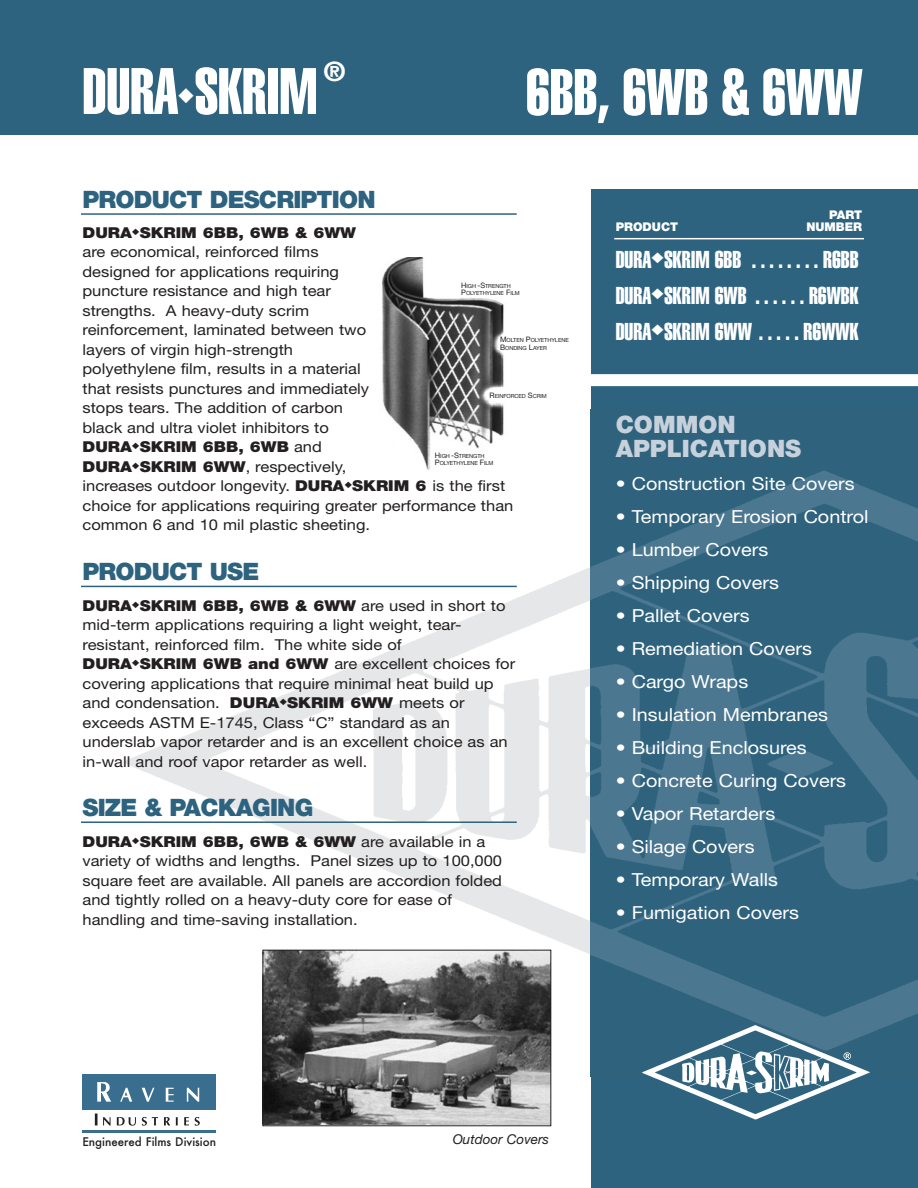
<style>
.page{position:relative;width:918px;height:1188px;background:#fff}
.page>*{position:absolute;margin:0;border:0;box-sizing:border-box;transform-origin:0 0}
.t1{font:64.5px "Helvetica LT Extra Compressed";color:#fff}
.t2{font:27px "Helvetica LT Extra Compressed";color:#fff}
.t3{font:24px/36px "Helvetica LT Extra Compressed";color:#fff;text-align:justify}
.t4{font:900 24px "Helvetica Neue";letter-spacing:-.035em;color:#2d637f}
.t5{font:900 24px/24px "Helvetica Neue";color:#c7d1db}
.t6{font:18px "Helvetica Neue";color:#fff;scale:1.1 1}
.t7{font:15px/19.5px "Helvetica Neue";color:#231f20;scale:1.1 1}
.t8{font:italic 13.5px "Helvetica Neue";color:#231f20}
.t9{font:900 12px "Helvetica Neue";color:#fff}
.t10{font:500 11.55px "Futura";color:#231f20}
.t11{font:5.7px/7.5px "Helvetica Neue";letter-spacing:-.015em;color:#231f20}
.s1{font-weight:900}
.s2{font-size:7.5px}
</style>
<div class="page">
<div style="left:0;top:0;width:918px;height:135px;background:#2d637f"></div>
<img style="left:81px;top:409px;width:510px;height:667px">
<div style="left:591px;top:189px;width:327px;height:999px;background:#2d637f"></div>
<img style="left:591px;top:470px;width:327px;height:560px">
<div style="left:82px;top:1075px;width:133px;height:35px;background:#3a6e8f"></div>
<svg style="left:142px;top:1088px;width:12px;height:14px"></svg>
<svg style="left:187px;top:1088px;width:12px;height:14px"></svg>
<svg style="left:166px;top:1088px;width:8px;height:14px"></svg>
<svg style="left:120px;top:1088px;width:12px;height:14px"></svg>
<svg style="left:95px;top:1113px;width:2px;height:13px"></svg>
<svg style="left:103px;top:1117px;width:8px;height:8px"></svg>
<svg style="left:117px;top:1117px;width:19px;height:9px"></svg>
<svg style="left:142px;top:1117px;width:16px;height:9px"></svg>
<svg style="left:164px;top:1117px;width:6px;height:8px"></svg>
<svg style="left:176px;top:1117px;width:2px;height:8px"></svg>
<svg style="left:184px;top:1117px;width:5px;height:8px"></svg>
<svg style="left:195px;top:1117px;width:5px;height:9px"></svg>
<hr style="left:82px;top:1131px;width:133px;height:2px;background:#3a6e8f">
<svg style="left:97px;top:1082px;width:14px;height:20px"></svg>
<img style="left:634px;top:1016px;width:244px;height:104px">
<div style="left:584px;top:374px;width:334px;height:12px;background:#fff"></div>
<div style="left:374px;top:257px;width:199px;height:215px;background:#fff"></div>
<img style="left:382px;top:257px;width:122px;height:213px">
<hr style="left:81px;top:213px;width:436px;height:2px;background:#2d637f">
<hr style="left:81px;top:586px;width:436px;height:1px;background:#2d637f">
<hr style="left:81px;top:821px;width:436px;height:2px;background:#2d637f">
<img style="left:265px;top:952px;width:284px;height:172px">
<div style="left:263px;top:950px;width:288px;height:176px;border:1px solid #231f20"></div>
<hr style="left:614px;top:238px;width:250px;height:1px;background:#fff">
<h1 class="t1" style="left:83px;top:68px;width:236px">DURA◆SKRIM</h1>
<h2 class="t2" style="left:324px;top:61px;width:23px">®</h2>
<h1 class="t1" style="left:526px;top:69px;width:338px">6BB, 6WB &amp; 6WW</h1>
<h3 class="t4" style="left:82px;top:190px;width:295px">PRODUCT DESCRIPTION</h3>
<p class="t7" style="left:82px;top:224px;width:393px"><span class="s1">DURA</span>◆<span class="s1">SKRIM 6BB, 6WB &amp; 6WW<br></span>are economical, reinforced films<br>designed for applications requiring<br>puncture resistance and high tear<br>strengths. A heavy-duty scrim<br>reinforcement, laminated between two<br>layers of virgin high-strength<br>polyethylene film, results in a material<br>that resists punctures and immediately<br>stops tears. The addition of carbon<br>black and ultra violet inhibitors to<br><span class="s1">DURA</span>◆<span class="s1">SKRIM 6BB, 6WB</span> and<br><span class="s1">DURA</span>◆<span class="s1">SKRIM 6WW</span>, respectively,<br>increases outdoor longevity. <span class="s1">DURA</span>◆<span class="s1">SKRIM 6</span> is the first choice for applications requiring greater performance than common 6 and 10 mil plastic sheeting.</p>
<h3 class="t4" style="left:82px;top:563px;width:178px">PRODUCT USE</h3>
<p class="t7" style="left:82px;top:597px;width:395px"><span class="s1">DURA</span>◆<span class="s1">SKRIM 6BB, 6WB &amp; 6WW</span> are used in short to mid-term applications requiring a light weight, tear&shy;resistant, reinforced film. The white side of <span class="s1">DURA</span>◆<span class="s1">SKRIM 6WB and 6WW</span> are excellent choices for covering applications that require minimal heat build up and condensation. <span class="s1">DURA</span>◆<span class="s1">SKRIM 6WW</span> meets or exceeds ASTM E-1745, Class “C” standard as an underslab vapor retarder and is an excellent choice as an in-wall and roof vapor retarder as well.</p>
<h3 class="t4" style="left:82px;top:799px;width:232px">SIZE &amp; PACKAGING</h3>
<p class="t7" style="left:82px;top:833px;width:383px"><span class="s1">DURA</span>◆<span class="s1">SKRIM 6BB, 6WB &amp; 6WW</span> are available in a variety of widths and lengths. Panel sizes up to 100,000 square feet are available. All panels are accordion folded and tightly rolled on a heavy-duty core for ease of handling and time-saving installation.</p>
<p class="t11" style="left:461px;top:282px;width:60px"><span class="s2">H</span>IGH <span class="s2">-S</span>TRENGTH<br><span class="s2">P</span>OLYETHYLENE <span class="s2">F</span>ILM</p>
<p class="t11" style="left:500px;top:337px;width:70px"><span class="s2">M</span>OLTEN <span class="s2">P</span>OLYETHYLENE<br><span class="s2">B</span>ONDING <span class="s2">L</span>AYER</p>
<p class="t11" style="left:490px;top:393px;width:59px"><span class="s2">R</span>EINFORCED <span class="s2">S</span>CRIM</p>
<p class="t11" style="left:435px;top:453px;width:60px"><span class="s2">H</span>IGH <span class="s2">-S</span>TRENGTH<br><span class="s2">P</span>OLYETHYLENE <span class="s2">F</span>ILM</p>
<p class="t9" style="left:829px;top:210px;width:34px">PART</p>
<p class="t9" style="left:616px;top:222px;width:64px">PRODUCT</p>
<p class="t9" style="left:806px;top:222px;width:57px">NUMBER</p>
<h3 class="t3" style="left:616px;top:243px;width:244px">DURA◆SKRIM 6BB . . . . . . . . R6BB DURA◆SKRIM 6WB . . . . . . R6WBK DURA◆SKRIM 6WW . . . . . R6WWK</h3>
<h3 class="t5" style="left:616px;top:414px;width:187px">COMMON<br>APPLICATIONS</h3>
<p class="t6" style="left:616px;top:477px;width:219px">• Construction Site Covers</p>
<p class="t6" style="left:616px;top:510px;width:231px">• Temporary Erosion Control</p>
<p class="t6" style="left:616px;top:543px;width:140px">• Lumber Covers</p>
<p class="t6" style="left:616px;top:576px;width:150px">• Shipping Covers</p>
<p class="t6" style="left:616px;top:609px;width:123px">• Pallet Covers</p>
<p class="t6" style="left:616px;top:642px;width:180px">• Remediation Covers</p>
<p class="t6" style="left:616px;top:675px;width:122px">• Cargo Wraps</p>
<p class="t6" style="left:616px;top:708px;width:195px">• Insulation Membranes</p>
<p class="t6" style="left:616px;top:741px;width:175px">• Building Enclosures</p>
<p class="t6" style="left:616px;top:774px;width:211px">• Concrete Curing Covers</p>
<p class="t6" style="left:616px;top:807px;width:147px">• Vapor Retarders</p>
<p class="t6" style="left:616px;top:840px;width:128px">• Silage Covers</p>
<p class="t6" style="left:616px;top:873px;width:149px">• Temporary Walls</p>
<p class="t6" style="left:616px;top:906px;width:168px">• Fumigation Covers</p>
<p class="t10" style="left:82px;top:1136px;width:135px">Engineered Films Division</p>
<p class="t8" style="left:453px;top:1134px;width:98px">Outdoor Covers</p>
</div>
